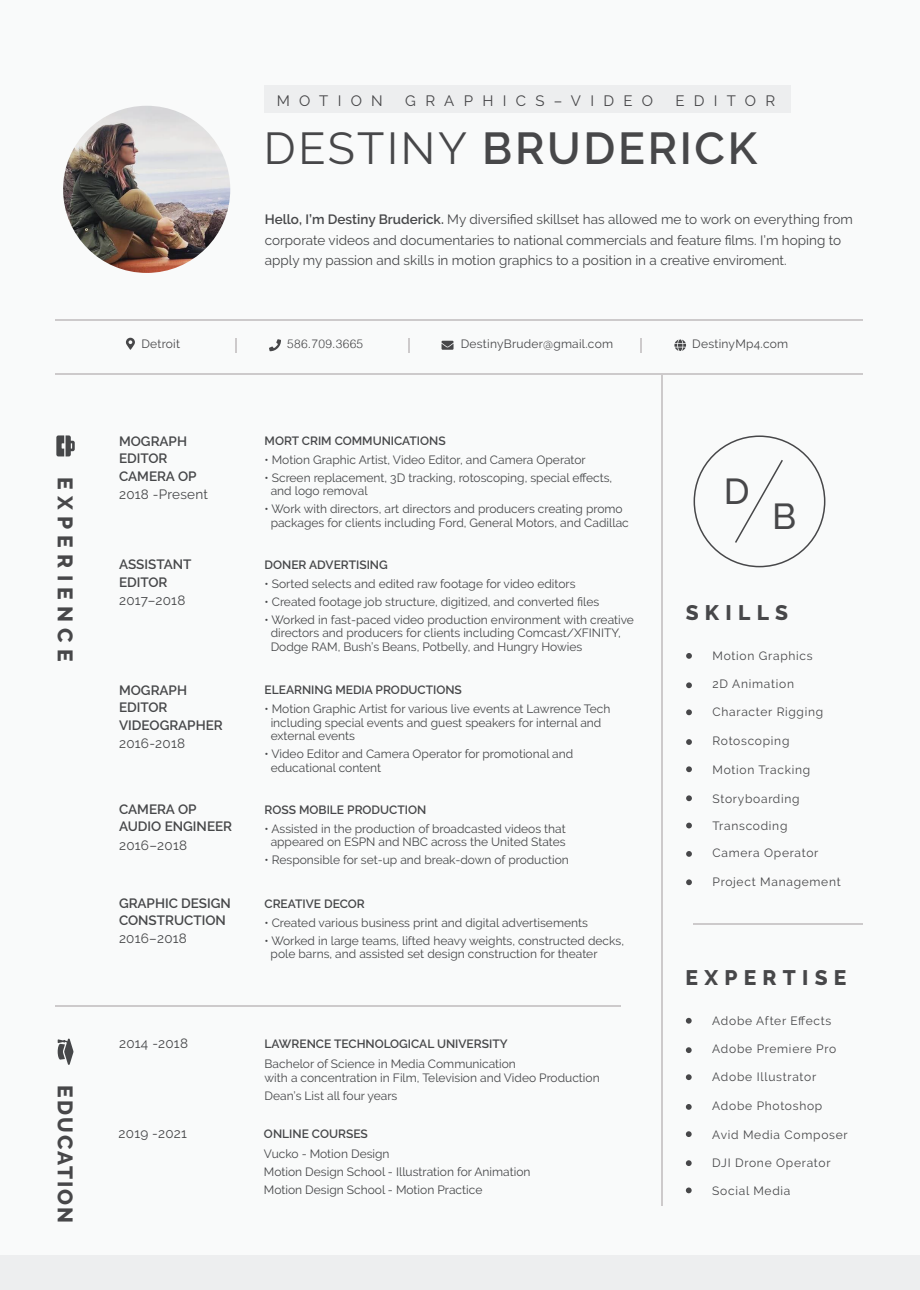
<style>
.page{position:relative;width:920px;height:1290px;background:#f9fafa}
.page>*{position:absolute;margin:0;border:0;box-sizing:border-box;transform-origin:0 0}
.t1{font:600 44.55px "Raleway";letter-spacing:.06em;color:#474749}
.t2{font:500 36px "Raleway";color:#474749}
.t3{font:800 21px "Raleway";letter-spacing:.3em;color:#474749}
.t4{font:800 21px "Raleway";letter-spacing:.1em;color:#474749}
.t5{font:15px "Raleway";letter-spacing:.62em;color:#474749}
.t6{font:13.5px/20.2px "Raleway";color:#464749}
.t7{font:600 13.5px/17.7px "Raleway";color:#464749}
.t8{font:13.5px "Raleway";letter-spacing:.02em;color:#464749}
.t9{font:12px/13.5px "Raleway";color:#464749}
.t10{font:12px "Raleway";letter-spacing:.06em;color:#474749}
.t11{font:600 12px "Raleway";color:#464749}
.t12{font:12px "Raleway";letter-spacing:.02em;color:#474749}
.t13{font:300 12px "Helvetica";letter-spacing:.02em;color:#474749}
.s1{font-weight:400}
.s2{font-weight:600}
</style>
<div class="page">
<div style="left:265px;top:86px;width:526px;height:27px;background:#edeeef"></div>
<img style="left:63px;top:106px;width:167px;height:167px;border-radius:84px">
<hr style="left:55px;top:319px;width:808px;height:2px;background:#cdcacb">
<hr style="left:55px;top:373px;width:808px;height:1px;background:#cdcacb">
<svg style="left:236px;top:339px;width:1px;height:14px"></svg>
<svg style="left:408px;top:339px;width:1px;height:14px"></svg>
<svg style="left:641px;top:339px;width:1px;height:14px"></svg>
<svg style="left:56px;top:435px;width:19px;height:21px"></svg>
<svg style="left:126px;top:338px;width:9px;height:12px"></svg>
<svg style="left:269px;top:339px;width:12px;height:12px"></svg>
<svg style="left:442px;top:341px;width:12px;height:9px"></svg>
<svg style="left:674px;top:339px;width:12px;height:12px"></svg>
<hr style="left:55px;top:1005px;width:565px;height:2px;background:#cdcacb">
<hr style="left:693px;top:923px;width:170px;height:2px;background:#cdcacb">
<hr style="left:662px;top:374px;width:1px;height:832px;background:#cdcacb">
<svg style="left:58px;top:1038px;width:15px;height:27px"></svg>
<svg style="left:686px;top:1018px;width:6px;height:6px"></svg>
<svg style="left:686px;top:1047px;width:6px;height:6px"></svg>
<svg style="left:686px;top:1074px;width:6px;height:6px"></svg>
<svg style="left:686px;top:1104px;width:6px;height:6px"></svg>
<svg style="left:686px;top:1131px;width:6px;height:6px"></svg>
<svg style="left:686px;top:1160px;width:6px;height:6px"></svg>
<svg style="left:686px;top:1187px;width:6px;height:6px"></svg>
<svg style="left:735px;top:460px;width:48px;height:83px"></svg>
<div style="left:0;top:1256px;width:920px;height:34px;background:#edeeef"></div>
<svg style="left:686px;top:653px;width:6px;height:6px"></svg>
<svg style="left:686px;top:682px;width:6px;height:6px"></svg>
<svg style="left:686px;top:709px;width:6px;height:6px"></svg>
<svg style="left:686px;top:739px;width:6px;height:6px"></svg>
<svg style="left:686px;top:766px;width:6px;height:6px"></svg>
<svg style="left:686px;top:795px;width:6px;height:6px"></svg>
<svg style="left:686px;top:823px;width:6px;height:5px"></svg>
<svg style="left:686px;top:851px;width:6px;height:6px"></svg>
<svg style="left:686px;top:879px;width:6px;height:6px"></svg>
<h3 class="t3" style="left:77px;top:477px;width:186px;rotate:90deg">EXPERIENCE</h3>
<h3 class="t4" style="left:77px;top:1085px;width:140px;rotate:90deg">EDUCATION</h3>
<p class="t5" style="left:277px;top:92px;width:108px">MOTION</p>
<p class="t5" style="left:405px;top:92px;width:249px">GRAPHICS–VIDEO</p>
<p class="t5" style="left:675px;top:92px;width:101px">EDITOR</p>
<h1 class="t1" style="left:264px;top:123px;width:495px"><span class="s1">DESTINY</span> BRUDERICK</h1>
<p class="t6" style="left:265px;top:209px;width:589px"><span class="s2">Hello, I’m Destiny Bruderick.</span> My diversified skillset has allowed me to work on everything from corporate videos and documentaries to national commercials and feature films. I’m hoping to apply my passion and skills in motion graphics to a position in a creative enviroment.</p>
<p class="t12" style="left:141px;top:337px;width:40px">Detroit</p>
<p class="t13" style="left:287px;top:334px;width:78px">586.709.3665</p>
<p class="t12" style="left:461px;top:337px;width:154px">DestinyBruder@gmail.com</p>
<p class="t12" style="left:692px;top:337px;width:98px">DestinyMp4.com</p>
<p class="t7" style="left:119px;top:432px;width:79px">MOGRAPH<br>EDITOR<br>CAMERA OP</p>
<p class="t8" style="left:119px;top:487px;width:90px">2018 -Present</p>
<p class="t11" style="left:265px;top:433px;width:183px">MORT CRIM COMMUNICATIONS</p>
<p class="t9" style="left:265px;top:453px;width:323px">• Motion Graphic Artist, Video Editor, and Camera Operator</p>
<p class="t9" style="left:271px;top:471px;width:343px;text-indent:-6px">• Screen replacement, 3D tracking, rotoscoping, special effects, and logo removal</p>
<p class="t9" style="left:265px;top:502px;width:366px;text-align:center">• Work with directors, art directors and producers creating promo packages for clients including Ford, General Motors, and Cadillac</p>
<p class="t7" style="left:119px;top:556px;width:74px">ASSISTANT</p>
<p class="t11" style="left:265px;top:557px;width:125px">DONER ADVERTISING</p>
<p class="t7" style="left:119px;top:573px;width:50px">EDITOR</p>
<p class="t8" style="left:119px;top:593px;width:68px">2017–2018</p>
<p class="t9" style="left:265px;top:577px;width:312px">• Sorted selects and edited raw footage for video editors</p>
<p class="t9" style="left:265px;top:595px;width:336px">• Created footage job structure, digitized, and converted files</p>
<p class="t9" style="left:271px;top:613px;width:365px;text-indent:-6px">• Worked in fast-paced video production environment with creative directors and producers for clients including Comcast/XFINITY,<br>Dodge RAM, Bush’s Beans, Potbelly, and Hungry Howies</p>
<p class="t7" style="left:119px;top:681px;width:105px">MOGRAPH<br>EDITOR<br>VIDEOGRAPHER</p>
<p class="t8" style="left:119px;top:735px;width:67px">2016-2018</p>
<p class="t7" style="left:119px;top:800px;width:115px">CAMERA OP<br>AUDIO ENGINEER</p>
<p class="t8" style="left:119px;top:837px;width:69px">2016–2018</p>
<p class="t7" style="left:119px;top:894px;width:113px">GRAPHIC DESIGN<br>CONSTRUCTION</p>
<p class="t8" style="left:119px;top:931px;width:69px">2016–2018</p>
<p class="t8" style="left:119px;top:1036px;width:70px">2014 -2018</p>
<p class="t8" style="left:119px;top:1125px;width:70px">2019 -2021</p>
<p class="t11" style="left:265px;top:683px;width:199px">ELEARNING MEDIA PRODUCTIONS</p>
<p class="t9" style="left:271px;top:702px;width:341px;text-indent:-6px">• Motion Graphic Artist for various live events at Lawrence Tech including special events and guest speakers for internal and external events</p>
<p class="t9" style="left:271px;top:747px;width:304px;text-indent:-6px">• Video Editor and Camera Operator for promotional and educational content</p>
<p class="t11" style="left:265px;top:802px;width:163px">ROSS MOBILE PRODUCTION</p>
<p class="t9" style="left:265px;top:822px;width:303px;text-align:center">• Assisted in the production of broadcasted videos that appeared on ESPN and NBC across the United States</p>
<p class="t9" style="left:265px;top:853px;width:306px">• Responsible for set-up and break-down of production</p>
<p class="t11" style="left:264px;top:896px;width:102px">CREATIVE DECOR</p>
<p class="t9" style="left:264px;top:916px;width:325px">• Created various business print and digital advertisements</p>
<p class="t9" style="left:271px;top:934px;width:355px;text-indent:-6px">• Worked in large teams, lifted heavy weights, constructed decks, pole barns, and assisted set design construction for theater</p>
<p class="t11" style="left:265px;top:1037px;width:245px">LAWRENCE TECHNOLOGICAL UNIVERSITY</p>
<p class="t9" style="left:265px;top:1057px;width:337px">Bachelor of Science in Media Communication<br>with a concentration in Film, Television and Video Production</p>
<p class="t9" style="left:265px;top:1089px;width:134px">Dean’s List all four years</p>
<p class="t11" style="left:264px;top:1126px;width:105px">ONLINE COURSES</p>
<p class="t9" style="left:264px;top:1144px;width:268px;line-height:18px">Vucko - Motion Design<br>Motion Design School - Illustration for Animation<br>Motion Design School - Motion Practice</p>
<h2 class="t2" style="left:724px;top:471px;width:27px">D</h2>
<h2 class="t2" style="left:772px;top:495px;width:26px">B</h2>
<h3 class="t3" style="left:686px;top:601px;width:104px">SKILLS</h3>
<p class="t10" style="left:713px;top:649px;width:102px">Motion Graphics</p>
<p class="t10" style="left:713px;top:677px;width:83px">2D Animation</p>
<p class="t10" style="left:713px;top:705px;width:112px">Character Rigging</p>
<p class="t10" style="left:713px;top:734px;width:78px">Rotoscoping</p>
<p class="t10" style="left:713px;top:762px;width:99px">Motion Tracking</p>
<p class="t10" style="left:713px;top:791px;width:89px">Storyboarding</p>
<p class="t10" style="left:713px;top:819px;width:76px">Transcoding</p>
<p class="t10" style="left:713px;top:846px;width:107px">Camera Operator</p>
<p class="t10" style="left:713px;top:874px;width:130px">Project Management</p>
<h3 class="t3" style="left:685px;top:966px;width:162px">EXPERTISE</h3>
<p class="t10" style="left:712px;top:1014px;width:121px">Adobe After Effects</p>
<p class="t10" style="left:712px;top:1042px;width:125px">Adobe Premiere Pro</p>
<p class="t10" style="left:712px;top:1070px;width:105px">Adobe Illustrator</p>
<p class="t10" style="left:712px;top:1098px;width:112px">Adobe Photoshop</p>
<p class="t10" style="left:712px;top:1127px;width:137px">Avid Media Composer</p>
<p class="t10" style="left:712px;top:1156px;width:120px">DJI Drone Operator</p>
<p class="t10" style="left:712px;top:1183px;width:80px">Social Media</p>
</div>
